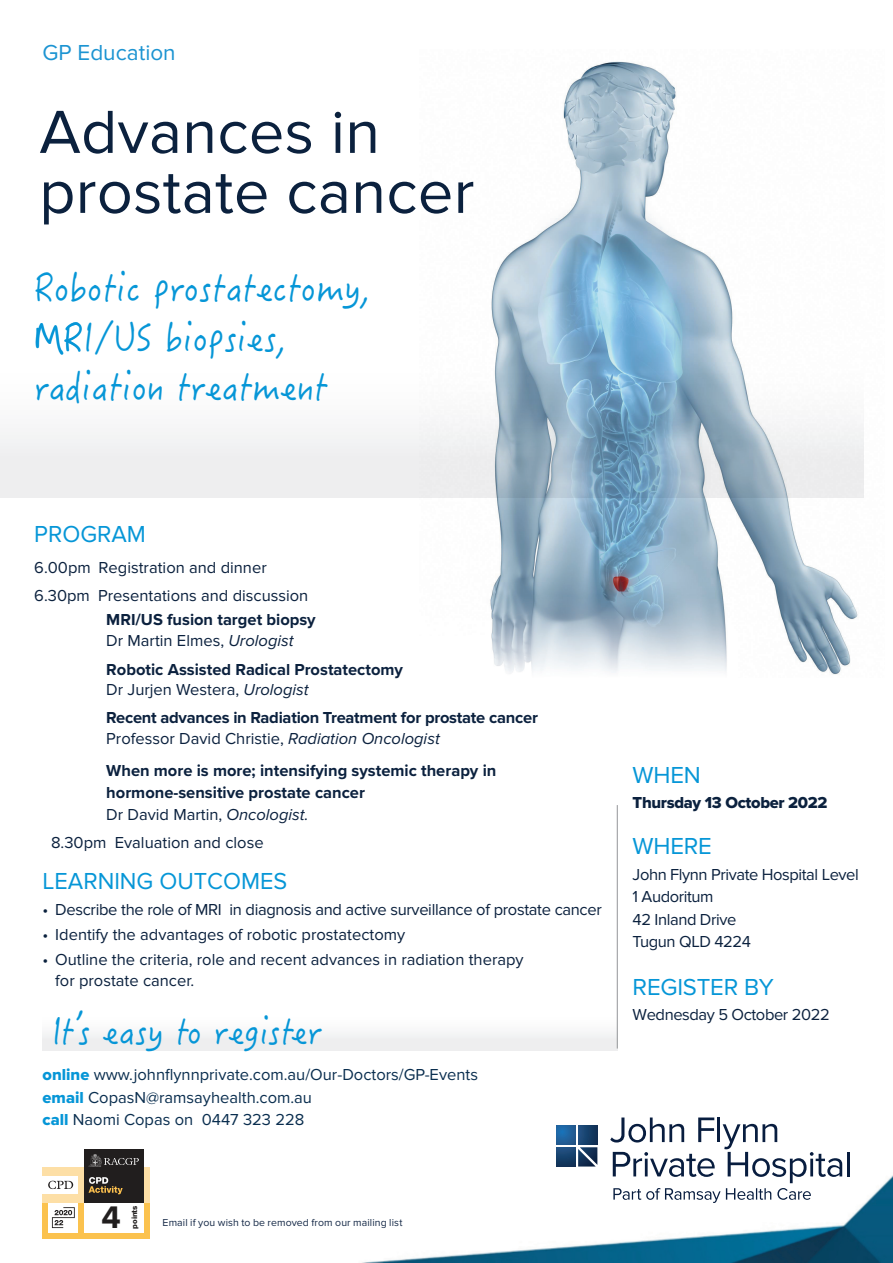
<style>
.page{position:relative;width:893px;height:1263px;background:#fff}
.page>*{position:absolute;margin:0;border:0;box-sizing:border-box;transform-origin:0 0}
.t1{font:63px/60px "Proxima Nova";letter-spacing:.005em;color:#0b213e}
.t2{font:37.95px/49.5px "Hanzi Pen SC W3";color:#0696d7}
.t3{font:36px "Hanzi Pen SC W3";color:#0696d7}
.t4{font:700 32.4px "Proxima Nova";color:#211e1e}
.t5{font:24px "Proxima Nova";color:#0696d7}
.t6{font:22.5px "Proxima Nova";color:#1c94d2}
.t7{font:700 16.5px/22px "Proxima Nova";color:#0b213e}
.t8{font:16.5px/27.3px "Proxima Nova";color:#0b213e}
.t9{font:16.5px/22.5px "Proxima Nova";color:#0a2e4f}
.t10{font:16.5px/22.5px "Proxima Nova";letter-spacing:-.025em;color:#0b213e}
.t11{font:16.5px "Proxima Nova";letter-spacing:-.02em;color:#0b213e}
.t12{font:16.5px "Proxima Nova Extrabld";letter-spacing:-.02em;color:#0b213e}
.t13{font:10.5px "Proxima Nova";letter-spacing:.01em;color:#152947}
.t14{font:800 7.5px "Helvetica Neue";letter-spacing:-.01em;color:#211e1e}
.s1{font-weight:400}
.s2{font-weight:400;font-style:italic}
.s3{font-family:"Proxima Nova Extrabld";color:#0696d7}
</style>
<div class="page">
<div style="left:0;top:334px;width:863px;height:163px;background:#f8f8f9"></div>
<div style="left:43px;top:1006px;width:574px;height:44px;background:#f8f8f9"></div>
<img style="left:362px;top:1169px;width:531px;height:94px">
<div style="left:43px;top:1203px;width:107px;height:35px;background:#fbc24e"></div>
<div style="left:43px;top:1167px;width:107px;height:36px;background:#fddfa6"></div>
<div style="left:48px;top:1203px;width:30px;height:29px;background:#fff"></div>
<svg style="left:52px;top:1207px;width:23px;height:21px"></svg>
<div style="left:43px;top:1176px;width:35px;height:18px;background:#fff"></div>
<svg style="left:48px;top:1181px;width:25px;height:8px"></svg>
<div style="left:84px;top:1203px;width:60px;height:29px;background:#fff"></div>
<div style="left:84px;top:1149px;width:60px;height:54px;background:#211e1e"></div>
<svg style="left:88px;top:1154px;width:51px;height:13px"></svg>
<svg style="left:89px;top:1177px;width:34px;height:17px"></svg>
<hr style="left:617px;top:805px;width:1px;height:243px;background:#939598">
<svg style="left:556px;top:1126px;width:20px;height:19px"></svg>
<svg style="left:578px;top:1126px;width:19px;height:19px"></svg>
<svg style="left:556px;top:1147px;width:20px;height:19px"></svg>
<svg style="left:578px;top:1147px;width:19px;height:19px"></svg>
<svg style="left:610px;top:1117px;width:232px;height:86px"></svg>
<hr style="left:847px;top:1152px;width:3px;height:24px;background:#081d3f">
<img style="left:420px;top:61px;width:444px;height:614px">
<h3 class="t6" style="left:43px;top:40px;width:135px">GP Education</h3>
<h1 class="t1" style="left:39px;top:103px;width:437px">Advances in prostate cancer</h1>
<h2 class="t2" style="left:34px;top:262px;width:338px">Robotic prostatectomy,<br>MRI/US biopsies, radiation treatment</h2>
<h3 class="t5" style="left:34px;top:521px;width:113px">PROGRAM</h3>
<p class="t8" style="left:34px;top:554px;width:276px">6.00pm Registration and dinner<br>6.30pm Presentations and discussion</p>
<p class="t7" style="left:106px;top:610px;width:211px;line-height:21px">MRI/US fusion target biopsy<br><span class="s1">Dr Martin Elmes,</span> <span class="s2">Urologist</span></p>
<p class="t7" style="left:106px;top:658px;width:298px;line-height:20.7px">Robotic Assisted Radical Prostatectomy<br><span class="s1">Dr Jurjen Westera,</span> <span class="s2">Urologist</span></p>
<p class="t7" style="left:106px;top:707px;width:433px;line-height:20.9px">Recent advances in Radiation Treatment for prostate cancer<br><span class="s1">Professor David Christie,</span> <span class="s2">Radiation Oncologist</span></p>
<p class="t7" style="left:106px;top:759px;width:392px">When more is more; intensifying systemic therapy in hormone-sensitive prostate cancer<br><span class="s1">Dr David Martin,</span> <span class="s2">Oncologist.</span></p>
<p class="t8" style="left:51px;top:829px;width:214px">8.30pm Evaluation and close</p>
<h3 class="t5" style="left:43px;top:867px;width:246px">LEARNING OUTCOMES</h3>
<p class="t11" style="left:43px;top:900px;width:561px">• Describe the role of MRI in diagnosis and active surveillance of prostate cancer</p>
<p class="t8" style="left:43px;top:921px;width:364px">• Identify the advantages of robotic prostatectomy</p>
<p class="t8" style="left:55px;top:949px;width:470px;line-height:21px;text-indent:-13px">• Outline the criteria, role and recent advances in radiation therapy for prostate cancer.</p>
<h3 class="t3" style="left:52px;top:1009px;width:271px">It’s easy to register</h3>
<p class="t9" style="left:43px;top:1063px;width:437px"><span class="s3">online</span> www.johnflynnprivate.com.au/Our-Doctors/GP-Events <span class="s3">email</span> CopasN@ramsayhealth.com.au<br><span class="s3">call</span> Naomi Copas on 0447 323 228</p>
<h3 class="t4" style="left:101px;top:1193px;width:21px">4</h3>
<p class="t14" style="left:130px;top:1228px;width:25px;rotate:-90deg">points</p>
<p class="t13" style="left:163px;top:1217px;width:241px">Email if you wish to be removed from our mailing list</p>
<h3 class="t5" style="left:633px;top:761px;width:70px">WhEN</h3>
<p class="t12" style="left:633px;top:792px;width:196px">Thursday 13 October 2022</p>
<h3 class="t5" style="left:633px;top:832px;width:81px">WhERE</h3>
<p class="t10" style="left:633px;top:863px;width:228px">John Flynn Private hospital Level<br>1 Audoritum<br>42 Inland Drive<br>Tugun QLD 4224</p>
<h3 class="t5" style="left:633px;top:973px;width:143px">REGISTER BY</h3>
<p class="t10" style="left:633px;top:1003px;width:199px">Wednesday 5 October 2022</p>
</div>
